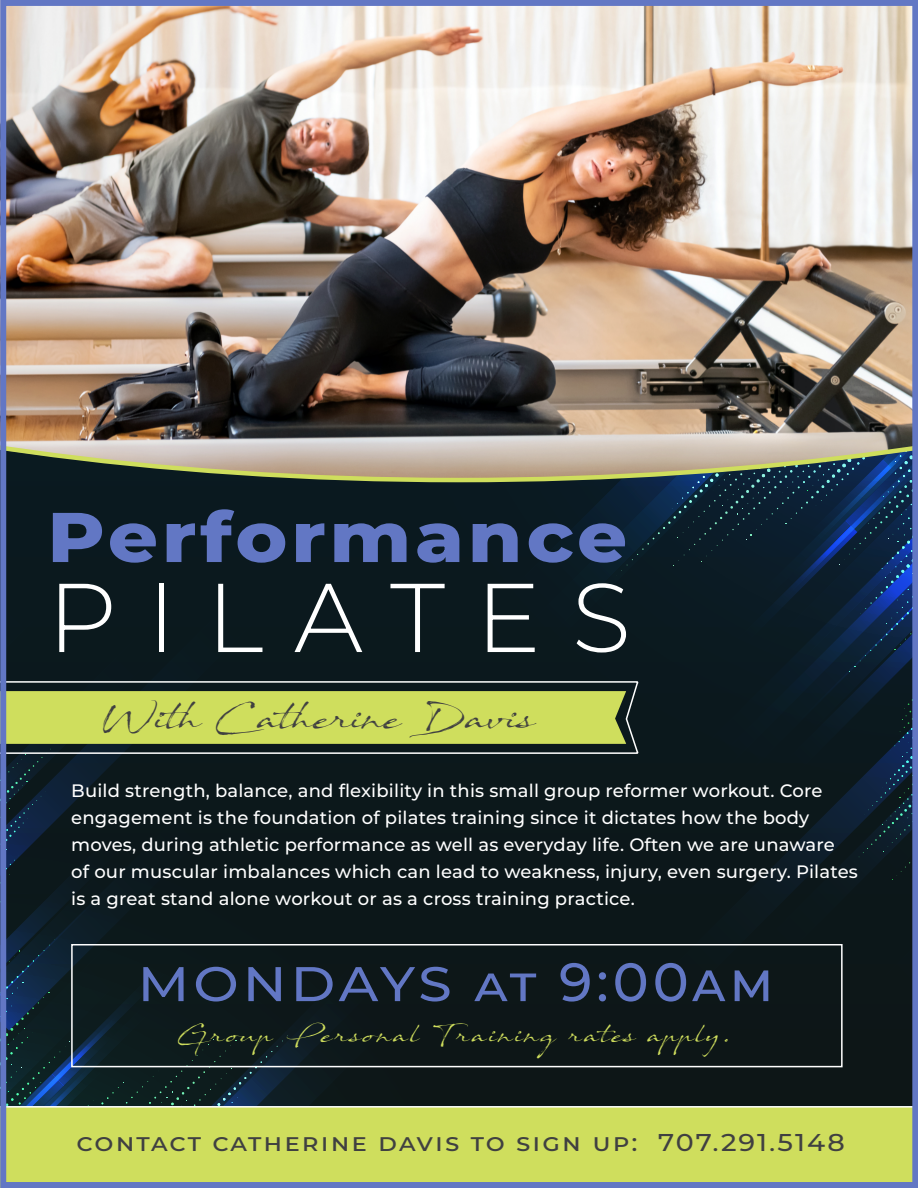
<style>
.page{position:relative;width:918px;height:1188px;background:#fff}
.page>*{position:absolute;margin:0;border:0;box-sizing:border-box;transform-origin:0 0}
.t1{font:300 97.5px "Montserrat";letter-spacing:.315em;color:#fff}
.t2{font:800 70.2px "Montserrat";letter-spacing:.05em;color:#6277c4;scale:1.11 1}
.t3{font:500 48.6px "Montserrat";letter-spacing:.065em;color:#6277c4;scale:1.11 1}
.t4{font:35.1px "Sand Dunes";letter-spacing:.01em;color:#404041;scale:1.05 1}
.t5{font:500 24.3px "Montserrat";letter-spacing:.075em;color:#404041;scale:1.11 1}
.t6{font:24px "Sand Dunes";letter-spacing:.1em;color:#cfde5d}
.t7{font:500 18px/27px "Montserrat";letter-spacing:.01em;color:#fff}
.s1{font-size:54px}
</style>
<div class="page">
<svg style="left:7px;top:7px;width:904px;height:85px"></svg>
<img style="left:7px;top:92px;width:904px;height:1013px">
<div style="left:7px;top:1105px;width:904px;height:76px;background:#cfde5d"></div>
<div style="left:0;top:0;width:918px;height:1188px;border:6px solid #6277c4"></div>
<h2 class="t2" style="left:47px;top:490px;width:524px">Performance</h2>
<h1 class="t1" style="left:47px;top:552px;width:585px">PILATES</h1>
<h3 class="t4" style="left:100px;top:695px;width:416px">With Catherine Davis</h3>
<p class="t7" style="left:71px;top:777px;width:788px">Build strength, balance, and flexibility in this small group reformer workout. Core engagement is the foundation of pilates training since it dictates how the body moves, during athletic performance as well as everyday life. Often we are unaware<br>of our muscular imbalances which can lead to weakness, injury, even surgery. Pilates is a great stand alone workout or as a cross training practice.</p>
<h3 class="t3" style="left:138px;top:950px;width:574px">MONDAYS at <span class="s1">9:00am</span></h3>
<h3 class="t6" style="left:175px;top:1019px;width:561px">Group Personal Training rates apply.</h3>
<h3 class="t5" style="left:77px;top:1125px;width:694px">contact catherine davis to sign up: 707.291.5148</h3>
</div>
